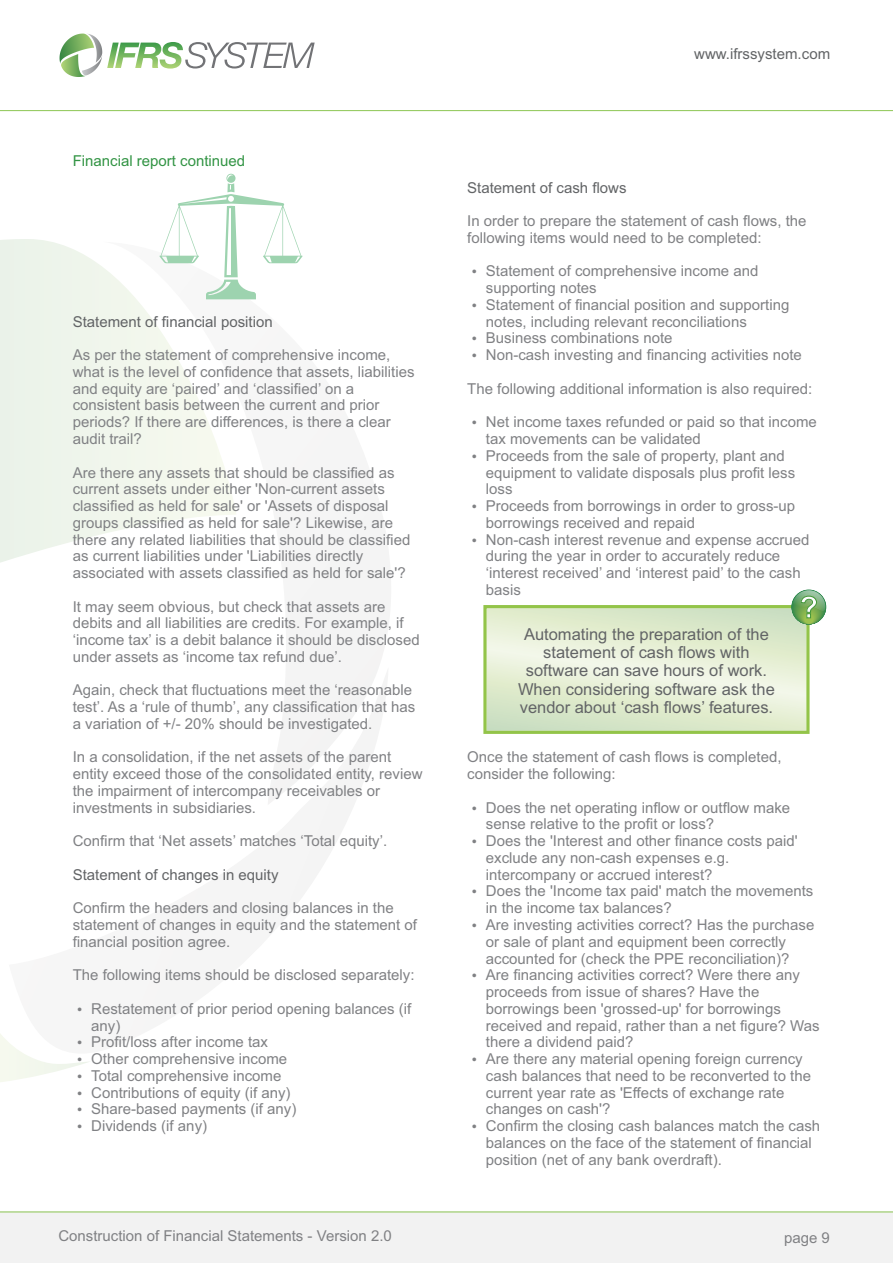
<style>
.page{position:relative;width:893px;height:1263px;background:#fff}
.page>*{position:absolute;margin:0;border:0;box-sizing:border-box;transform-origin:0 0}
.t1{font:700 30px "Arial";color:#fefefe}
.t2{font:16.5px/18.5px "Arial";color:#626466;text-align:center}
.t3{font:15px/16.8px "Arial";color:#808184}
.t4{font:15px "Arial";color:#626466}
.t5{font:15px "Arial";color:#329444}
</style>
<div class="page">
<div style="left:0;top:1212px;width:893px;height:51px;background:#f2f2f2"></div>
<div style="left:0;top:1211px;width:893px;height:52px;border:1px solid #f2f2f2"></div>
<hr style="left:0;top:110px;width:893px;height:1px;background:#9c6">
<hr style="left:0;top:1211px;width:893px;height:1px;background:#9c6">
<svg style="left:60px;top:34px;width:255px;height:43px"></svg>
<svg style="left:236px;top:299px;width:155px;height:368px"></svg>
<svg style="left:268px;top:667px;width:120px;height:256px"></svg>
<svg style="left:0;top:239px;width:236px;height:324px"></svg>
<svg style="left:159px;top:174px;width:144px;height:125px"></svg>
<svg style="left:483px;top:589px;width:343px;height:145px;background:#e0ebcf"></svg>
<svg style="left:0;top:1034px;width:88px;height:48px"></svg>
<p class="t5" style="left:73px;top:155px;width:174px">Financial report continued</p>
<p class="t4" style="left:73px;top:316px;width:202px">Statement of financial position</p>
<p class="t3" style="left:73px;top:348px;width:343px">As per the statement of comprehensive income, what is the level of confidence that assets, liabilities and equity are ‘paired’ and ‘classified’ on a consistent basis between the current and prior periods? If there are differences, is there a clear audit trail?</p>
<p class="t3" style="left:73px;top:465px;width:339px">Are there any assets that should be classified as current assets under either 'Non-current assets classified as held for sale' or 'Assets of disposal groups classified as held for sale'? Likewise, are there any related liabilities that should be classified as current liabilities under 'Liabilities directly associated with assets classified as held for sale'?</p>
<p class="t3" style="left:73px;top:599px;width:349px">It may seem obvious, but check that assets are debits and all liabilities are credits. For example, if ‘income tax’ is a debit balance it should be disclosed under assets as ‘income tax refund due’.</p>
<p class="t3" style="left:73px;top:683px;width:344px">Again, check that fluctuations meet the ‘reasonable test’. As a ‘rule of thumb’, any classification that has a variation of +/- 20% should be investigated.</p>
<p class="t3" style="left:73px;top:750px;width:351px">In a consolidation, if the net assets of the parent entity exceed those of the consolidated entity, review the impairment of intercompany receivables or investments in subsidiaries.</p>
<p class="t3" style="left:73px;top:834px;width:316px">Confirm that ‘Net assets’ matches ‘Total equity’.</p>
<p class="t4" style="left:73px;top:869px;width:207px">Statement of changes in equity</p>
<p class="t3" style="left:73px;top:901px;width:346px">Confirm the headers and closing balances in the statement of changes in equity and the statement of financial position agree.</p>
<p class="t3" style="left:73px;top:968px;width:343px">The following items should be disclosed separately:</p>
<p class="t3" style="left:91px;top:1001px;width:322px">Restatement of prior period opening balances (if any)<br>Profit/loss after income tax<br>Other comprehensive income<br>Total comprehensive income<br>Contributions of equity (if any)<br>Share-based payments (if any)<br>Dividends (if any)</p>
<p class="t3" style="left:58px;top:1229px;width:335px">Construction of Financial Statements - Version 2.0</p>
<p class="t4" style="left:694px;top:48px;width:137px">www.ifrssystem.com</p>
<p class="t4" style="left:467px;top:182px;width:161px">Statement of cash flows</p>
<p class="t3" style="left:467px;top:214px;width:341px">In order to prepare the statement of cash flows, the following items would need to be completed:</p>
<p class="t3" style="left:486px;top:264px;width:317px">Statement of comprehensive income and supporting notes<br>Statement of financial position and supporting notes, including relevant reconciliations Business combinations note<br>Non-cash investing and financing activities note</p>
<p class="t3" style="left:467px;top:381px;width:347px">The following additional information is also required:</p>
<p class="t3" style="left:486px;top:415px;width:332px">Net income taxes refunded or paid so that income tax movements can be validated<br>Proceeds from the sale of property, plant and equipment to validate disposals plus profit less loss<br>Proceeds from borrowings in order to gross-up borrowings received and repaid<br>Non-cash interest revenue and expense accrued during the year in order to accurately reduce ‘interest received’ and ‘interest paid’ to the cash basis</p>
<h1 class="t1" style="left:799px;top:596px;width:20px">?</h1>
<p class="t2" style="left:518px;top:626px;width:258px">Automating the preparation of the statement of cash flows with software can save hours of work.<br>When considering software ask the vendor about ‘cash flows’ features.</p>
<p class="t3" style="left:467px;top:750px;width:316px">Once the statement of cash flows is completed, consider the following:</p>
<p class="t3" style="left:486px;top:800px;width:336px">Does the net operating inflow or outflow make sense relative to the profit or loss?<br>Does the 'Interest and other finance costs paid' exclude any non-cash expenses e.g. intercompany or accrued interest?<br>Does the 'Income tax paid' match the movements in the income tax balances?<br>Are investing activities correct? Has the purchase or sale of plant and equipment been correctly accounted for (check the PPE reconciliation)?<br>Are financing activities correct? Were there any proceeds from issue of shares? Have the borrowings been 'grossed-up' for borrowings received and repaid, rather than a net figure? Was there a dividend paid?<br>Are there any material opening foreign currency cash balances that need to be reconverted to the current year rate as 'Effects of exchange rate changes on cash'?<br>Confirm the closing cash balances match the cash balances on the face of the statement of financial position (net of any bank overdraft).</p>
<p class="t3" style="left:784px;top:1230px;width:47px">page 9</p>
</div>
